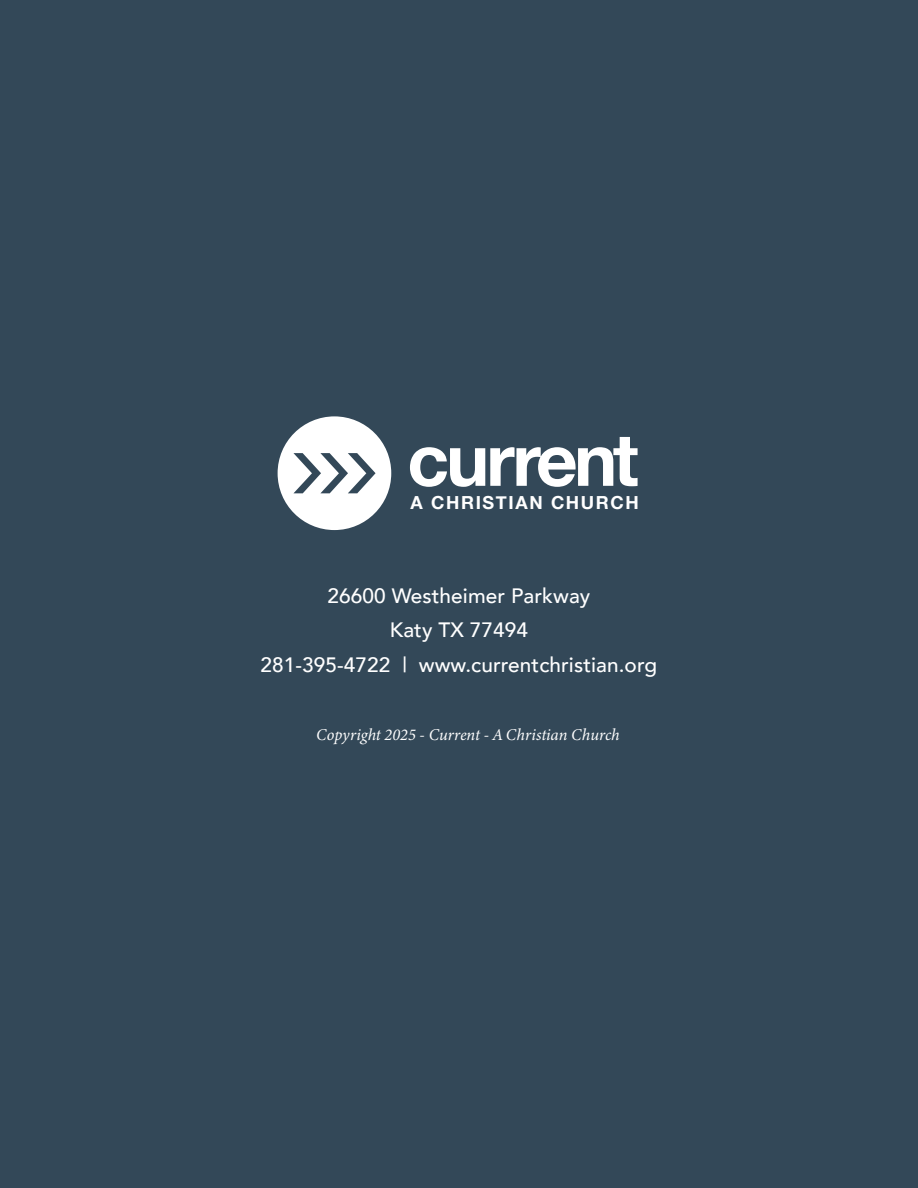
<style>
.page{position:relative;width:918px;height:1188px;background:#334858}
.page>*{position:absolute;margin:0;border:0;box-sizing:border-box;transform-origin:0 0}
.t1{font:500 20.85px/34px "Avenir";letter-spacing:.005em;color:#fff;text-align:center}
.t2{font:700 18px "Helvetica Neue";letter-spacing:.09em;color:#fff}
.Text{font:italic 16.5px "Minion 3";color:#fff}
</style>
<div class="page">
<svg style="left:278px;top:416px;width:113px;height:114px"></svg>
<svg style="left:410px;top:437px;width:228px;height:50px"></svg>
<p class="t2" style="left:411px;top:489px;width:230px">A CHRISTIAN CHURCH</p>
<p class="t1" style="left:261px;top:578px;width:398px">26600 Westheimer Parkway<br>Katy TX 77494<br>281-395-4722 | www.currentchristian.org</p>
<p class="Text" style="left:316px;top:723px;width:305px">Copyright 2025 - Current - A Christian Church</p>
</div>
